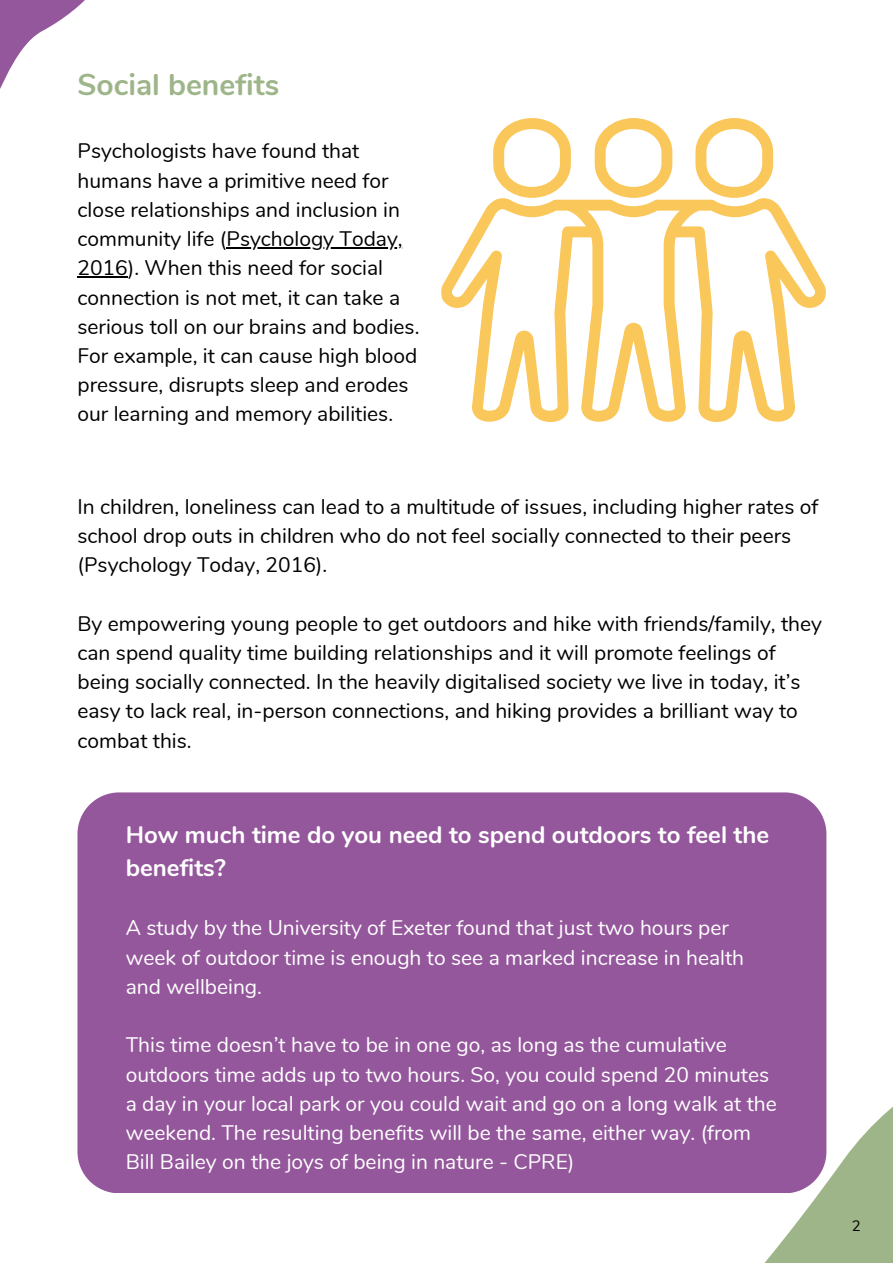
<style>
.page{position:relative;width:893px;height:1264px;background:#fff}
.page>*{position:absolute;margin:0;border:0;box-sizing:border-box;transform-origin:0 0}
.t1{font:700 30px "Nunito";color:#9eb589}
.t2{font:700 24px/32.5px "Nunito";color:#fff}
.t3{font:21px/29.2px "Nunito";color:#000}
.t4{font:21px/29.2px "Nunito";color:#fff}
.t5{font:15px "Nunito";color:#000}
</style>
<div class="page">
<svg style="left:420px;top:973px;width:472px;height:289px"></svg>
<svg style="left:0;top:0;width:267px;height:278px"></svg>
<svg style="left:441px;top:198px;width:385px;height:224px"></svg>
<svg style="left:493px;top:118px;width:78px;height:80px"></svg>
<svg style="left:695px;top:118px;width:78px;height:80px"></svg>
<svg style="left:594px;top:118px;width:78px;height:80px"></svg>
<div style="left:77px;top:792px;width:749px;height:400px;background:#94579c"></div>
<hr style="left:226px;top:247px;width:176px;height:1px;background:#000">
<hr style="left:77px;top:276px;width:51px;height:1px;background:#000">
<p class="t1" style="left:77px;top:65px;width:203px">Social benefits</p>
<p class="t3" style="left:77px;top:137px;width:343px">Psychologists have found that humans have a primitive need for close relationships and inclusion in community life (Psychology Today, 2016). When this need for social connection is not met, it can take a serious toll on our brains and bodies.<br>For example, it can cause high blood pressure, disrupts sleep and erodes our learning and memory abilities.</p>
<p class="t3" style="left:77px;top:492px;width:742px">In children, loneliness can lead to a multitude of issues, including higher rates of school drop outs in children who do not feel socially connected to their peers (Psychology Today, 2016).</p>
<p class="t3" style="left:77px;top:609px;width:745px">By empowering young people to get outdoors and hike with friends/family, they can spend quality time building relationships and it will promote feelings of being socially connected. In the heavily digitalised society we live in today, it’s easy to lack real, in-person connections, and hiking provides a brilliant way to combat this.</p>
<p class="t2" style="left:126px;top:818px;width:645px">How much time do you need to spend outdoors to feel the benefits?</p>
<p class="t4" style="left:126px;top:913px;width:619px">A study by the University of Exeter found that just two hours per week of outdoor time is enough to see a marked increase in health and wellbeing.</p>
<p class="t4" style="left:126px;top:1030px;width:652px">This time doesn’t have to be in one go, as long as the cumulative outdoors time adds up to two hours. So, you could spend 20 minutes a day in your local park or you could wait and go on a long walk at the weekend. The resulting benefits will be the same, either way. (from Bill Bailey on the joys of being in nature - CPRE)</p>
<p class="t5" style="left:851px;top:1215px;width:10px">2</p>
</div>
